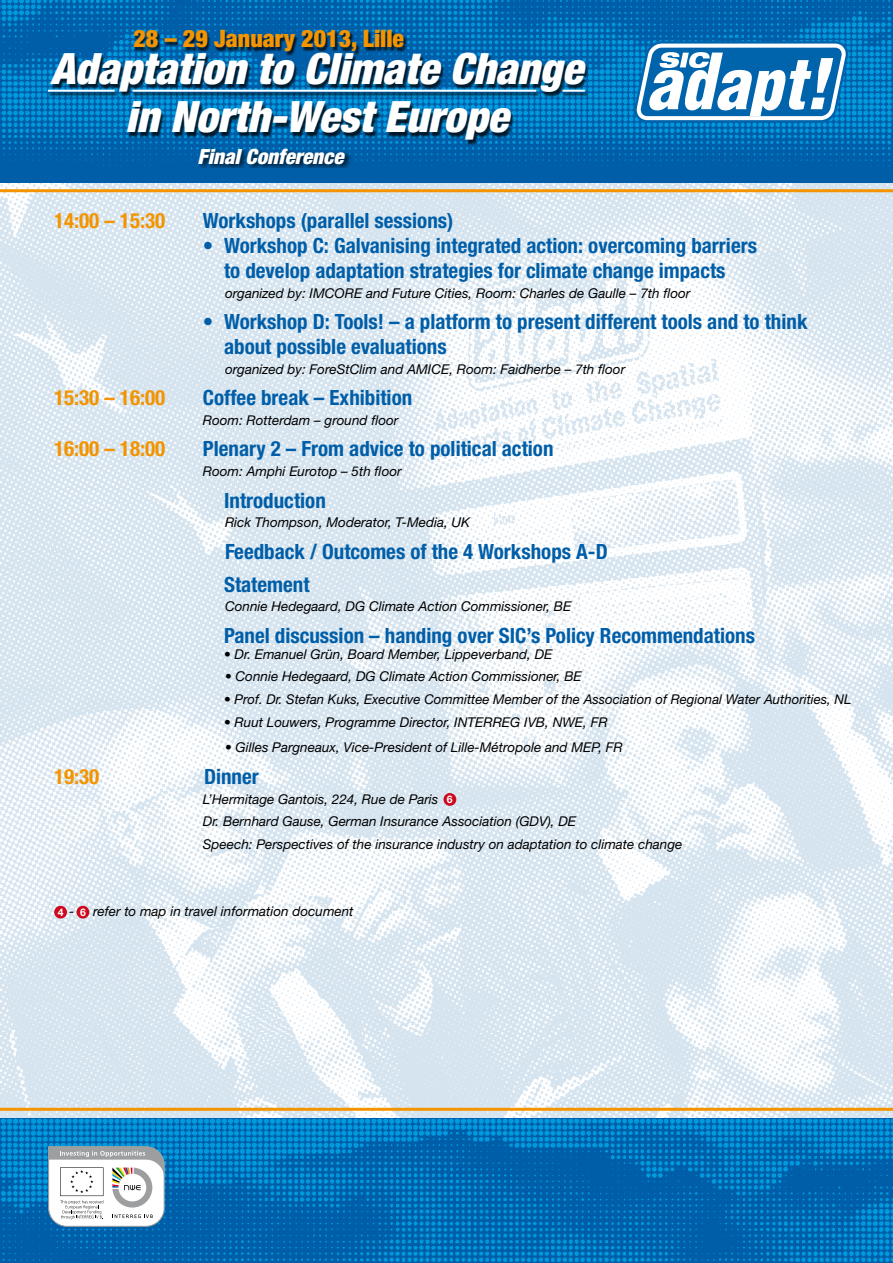
<style>
.page{position:relative;width:893px;height:1263px;background:#fff}
.page>*{position:absolute;margin:0;border:0;box-sizing:border-box;transform-origin:0 0}
.t1{font:italic 900 condensed 43.2px/48.2px "Helvetica Neue LT Std";color:#fff;text-align:center}
.t2{font:900 condensed 24px "Helvetica Neue LT Std";color:#f39400}
.t3{font:700 condensed 21px/25.2px "Helvetica Neue LT Std";color:#005ea8}
.t4{font:700 condensed 21px "Helvetica Neue LT Std";color:#f39400}
.t5{font:italic 900 condensed 21px "Helvetica Neue LT Std";color:#fff}
.t6{font:italic 13.5px/22.5px "Helvetica Neue LT Std";color:#000}
.t7{font:700 10.5px "Helvetica Neue LT Std";color:#fff}
</style>
<div class="page">
<img style="left:0;top:183px;width:893px;height:935px">
<img style="left:0;top:1118px;width:893px;height:145px">
<img style="left:0;top:0;width:893px;height:183px">
<svg style="left:48px;top:1146px;width:117px;height:81px"></svg>
<svg style="left:633px;top:41px;width:216px;height:82px"></svg>
<hr style="left:0;top:189px;width:893px;height:3px;background:#f39400">
<hr style="left:0;top:1108px;width:893px;height:3px;background:#f39400">
<div style="left:51px;top:55px;width:538px;height:90px;background:#000;opacity:.75"></div>
<div style="left:48px;top:91px;width:71px;height:6px;background:#000;opacity:.75"></div>
<hr style="left:48px;top:90px;width:67px;height:2px;background:#fff">
<div style="left:133px;top:91px;width:407px;height:6px;background:#000;opacity:.75"></div>
<hr style="left:133px;top:90px;width:403px;height:2px;background:#fff">
<div style="left:563px;top:91px;width:26px;height:6px;background:#000;opacity:.75"></div>
<hr style="left:563px;top:90px;width:22px;height:2px;background:#fff">
<div style="left:134px;top:31px;width:273px;height:25px;background:#000;opacity:.75"></div>
<div style="left:197px;top:147px;width:155px;height:21px;background:#000;opacity:.75"></div>
<div style="left:443px;top:793px;width:13px;height:13px;background:#cd071e;border-radius:50%"></div>
<div style="left:54px;top:906px;width:13px;height:12px;background:#cd071e;border-radius:50%"></div>
<div style="left:77px;top:906px;width:12px;height:12px;background:#cd071e;border-radius:50%"></div>
<h2 class="t2" style="left:133px;top:23px;width:272px">28 – 29 January 2013, Lille</h2>
<h1 class="t1" style="left:51px;top:45px;width:533px">Adaptation to Climate Change in North-West Europe</h1>
<h3 class="t5" style="left:198px;top:143px;width:147px">Final Conference</h3>
<h3 class="t4" style="left:54px;top:207px;width:113px">14:00 – 15:30</h3>
<h3 class="t3" style="left:203px;top:207px;width:252px">Workshops (parallel sessions)</h3>
<h3 class="t3" style="left:203px;top:232px;width:556px;text-align:center">• Workshop C: Galvanising integrated action: overcoming barriers to develop adaptation strategies for climate change impacts</h3>
<p class="t6" style="left:225px;top:281px;width:467px">organized by: IMCORE and Future Cities, Room: Charles de Gaulle – 7th floor</p>
<h3 class="t3" style="left:224px;top:309px;width:585px;text-indent:-21px">• Workshop D: Tools! – a platform to present different tools and to think about possible evaluations</h3>
<p class="t6" style="left:225px;top:358px;width:402px">organized by: ForeStClim and AMICE, Room: Faidherbe – 7th floor</p>
<h3 class="t4" style="left:54px;top:385px;width:113px">15:30 – 16:00</h3>
<h3 class="t3" style="left:203px;top:385px;width:211px">Coffee break – Exhibition</h3>
<p class="t6" style="left:203px;top:409px;width:197px">Room: Rotterdam – ground floor</p>
<h3 class="t4" style="left:54px;top:436px;width:113px">16:00 – 18:00</h3>
<h3 class="t3" style="left:203px;top:436px;width:352px">Plenary 2 – From advice to political action</h3>
<p class="t6" style="left:203px;top:460px;width:200px">Room: Amphi Eurotop – 5th floor</p>
<h3 class="t3" style="left:224px;top:487px;width:103px">Introduction</h3>
<p class="t6" style="left:225px;top:511px;width:247px">Rick Thompson, Moderator, T-Media, UK</p>
<h3 class="t3" style="left:224px;top:534px;width:385px;line-height:32.8px">Feedback / Outcomes of the 4 Workshops A-D<br>Statement</h3>
<p class="t6" style="left:225px;top:595px;width:348px">Connie Hedegaard, DG Climate Action Commissioner, BE</p>
<h3 class="t3" style="left:224px;top:622px;width:532px">Panel discussion – handing over SIC’s Policy Recommendations</h3>
<p class="t6" style="left:224px;top:642px;width:330px">• Dr. Emanuel Grün, Board Member, Lippeverband, DE</p>
<p class="t6" style="left:225px;top:665px;width:358px">• Connie Hedegaard, DG Climate Action Commissioner, BE</p>
<p class="t6" style="left:224px;top:688px;width:629px">• Prof. Dr. Stefan Kuks, Executive Committee Member of the Association of Regional Water Authorities, NL</p>
<p class="t6" style="left:224px;top:710px;width:385px">• Ruut Louwers, Programme Director, INTERREG IVB, NWE, FR</p>
<p class="t6" style="left:225px;top:736px;width:399px">• Gilles Pargneaux, Vice-President of Lille-Métropole and MEP, FR</p>
<h3 class="t4" style="left:54px;top:764px;width:47px">19:30</h3>
<h3 class="t3" style="left:204px;top:764px;width:56px">Dinner</h3>
<p class="t6" style="left:203px;top:787px;width:481px">L’Hermitage Gantois, 224, Rue de Paris<br>Dr. Bernhard Gause, German Insurance Association (GDV), DE<br>Speech: Perspectives of the insurance industry on adaptation to climate change</p>
<p class="t7" style="left:447px;top:793px;width:7px">6</p>
<p class="t6" style="left:69px;top:900px;width:286px">- refer to map in travel information document</p>
<p class="t7" style="left:58px;top:906px;width:7px">4</p>
<p class="t7" style="left:80px;top:906px;width:7px">6</p>
</div>
